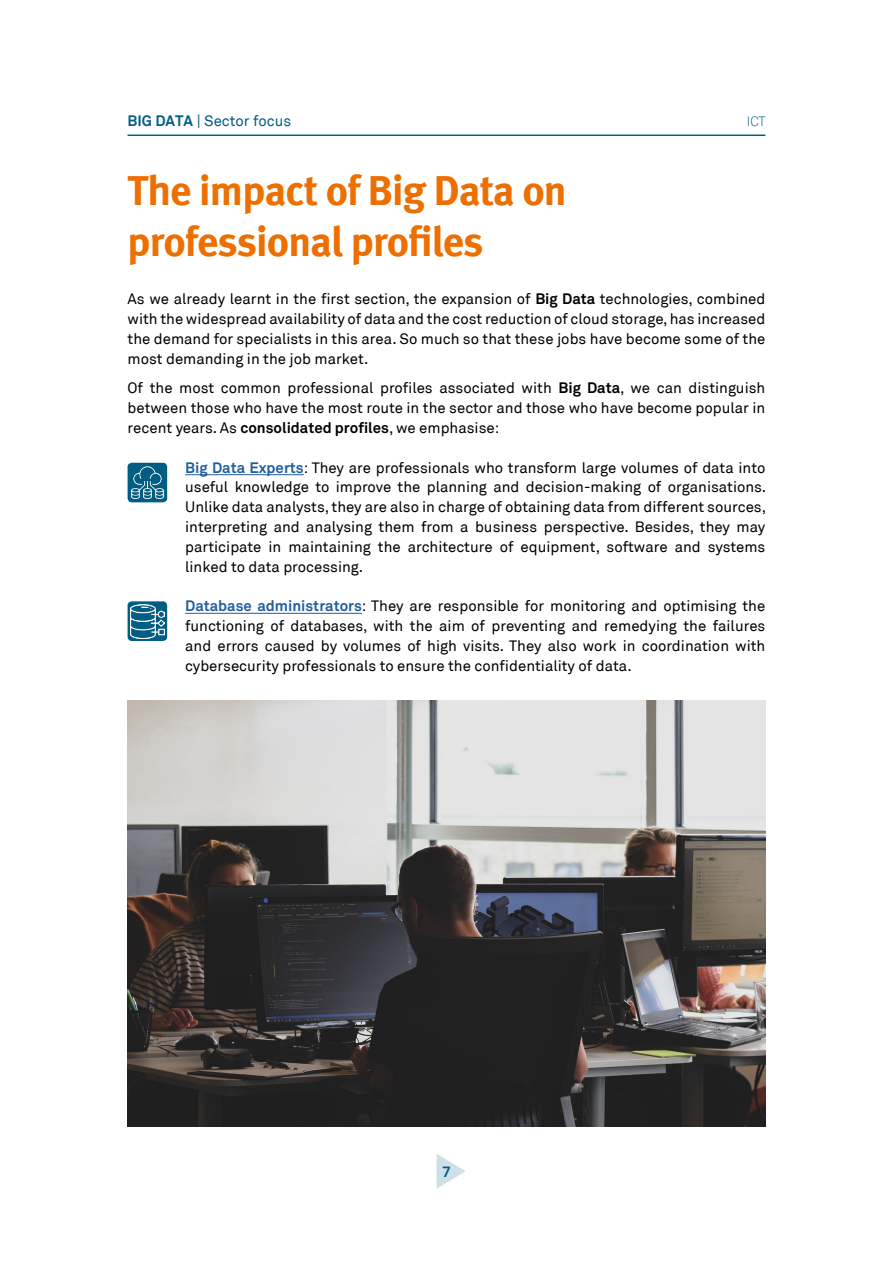
<style>
.page{position:relative;width:893px;height:1263px;background:#fff}
.page>*{position:absolute;margin:0;border:0;box-sizing:border-box;transform-origin:0 0}
.t1{font:700 42px/50.4px "Meta";letter-spacing:-.02em;color:#ed6f00}
.t2{font:15px/19.8px "Akkurat";color:#000;text-align:justify}
.t3{font:15px "Akkurat";color:#005e85}
.t4{font:700 15px "Akkurat";color:#005e85}
.t5{font:300 13.5px "Akkurat";color:#005e85}
.s1{font-weight:700}
.s2{font-weight:700;color:#215e9e}
</style>
<div class="page">
<svg style="left:437px;top:1154px;width:29px;height:34px"></svg>
<hr style="left:128px;top:134px;width:637px;height:2px;background:#005e85">
<hr style="left:185px;top:474px;width:119px;height:1px;background:#215e9e">
<hr style="left:185px;top:613px;width:177px;height:1px;background:#215e9e">
<div style="left:128px;top:463px;width:39px;height:39px;background:#005e85;border-radius:4px"></div>
<div style="left:128px;top:601px;width:39px;height:40px;background:#005e85;border-radius:4px"></div>
<img style="left:131px;top:466px;width:33px;height:33px">
<img style="left:130px;top:604px;width:34px;height:34px">
<img style="left:128px;top:700px;width:637px;height:426px">
<p class="t3" style="left:128px;top:111px;width:165px"><span class="s1">BIG DATA</span> | Sector focus</p>
<p class="t5" style="left:747px;top:113px;width:20px">ICT</p>
<h1 class="t1" style="left:128px;top:165px;width:441px">The impact of Big Data on professional profiles</h1>
<p class="t2" style="left:128px;top:289px;width:639px">As we already learnt in the first section, the expansion of <span class="s1">Big Data</span> technologies, combined with the widespread availability of data and the cost reduction of cloud storage, has increased the demand for specialists in this area. So much so that these jobs have become some of the most demanding in the job market.</p>
<p class="t2" style="left:128px;top:378px;width:639px">Of the most common professional profiles associated with <span class="s1">Big Data</span>, we can distinguish between those who have the most route in the sector and those who have become popular in recent years. As <span class="s1">consolidated profiles</span>, we emphasise:</p>
<p class="t2" style="left:185px;top:458px;width:582px;text-align:left"><span class="s2">Big Data Experts</span>: They are professionals who transform large volumes of data into useful knowledge to improve the planning and decision-making of organisations.<br>Unlike data analysts, they are also in charge of obtaining data from different sources, interpreting and analysing them from a business perspective. Besides, they may participate in maintaining the architecture of equipment, software and systems linked to data processing.</p>
<p class="t2" style="left:185px;top:596px;width:582px"><span class="s2">Database administrators</span>: They are responsible for monitoring and optimising the functioning of databases, with the aim of preventing and remedying the failures and errors caused by volumes of high visits. They also work in coordination with cybersecurity professionals to ensure the confidentiality of data.</p>
<p class="t4" style="left:442px;top:1162px;width:10px">7</p>
</div>
